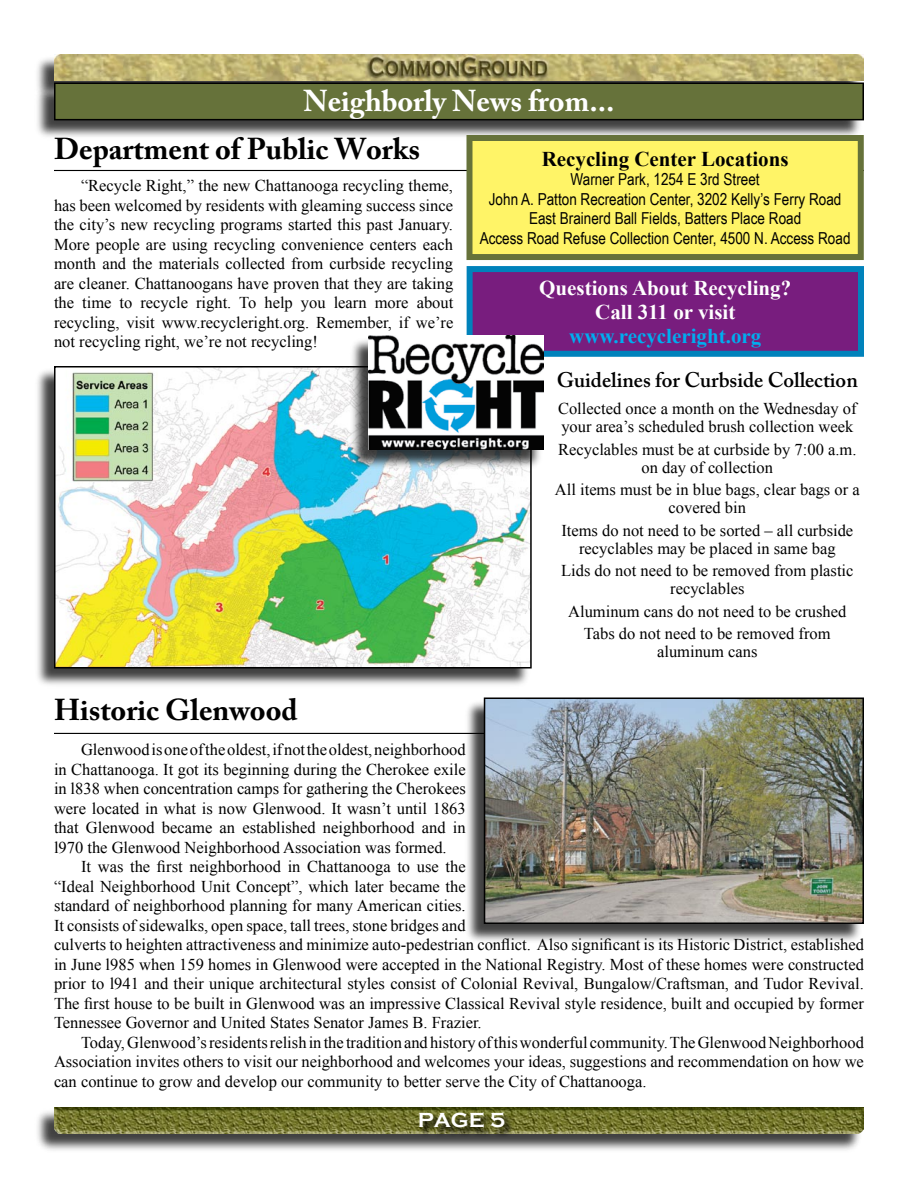
<style>
.page{position:relative;width:918px;height:1188px;background:#fff}
.page>*{position:absolute;margin:0;border:0;box-sizing:border-box;transform-origin:0 0}
.t1{font:700 30px "Adobe Caslon Pro";color:#000}
.t2{font:700 30px "Adobe Caslon Pro";color:#fff}
.t3{font:700 21px/24px "Times New Roman";color:#fff;text-align:center}
.t4{font:600 21px "Adobe Caslon Pro";color:#000}
.t5{font:700 21px "Times New Roman";color:#000}
.t6{font:700 21px "Times New Roman";color:#00adef}
.t7{font:700 21px "Copperplate Gothic";color:#fff}
.t8{font:16.5px/19.5px "Times New Roman";color:#000;text-align:center}
.t9{font:16.5px/19.5px "Arial Narrow";color:#000;text-align:center}
</style>
<div class="page">
<div style="left:34px;top:56px;width:829px;height:45px;background:#000;opacity:.75"></div>
<img style="left:54px;top:54px;width:810px;height:27px">
<div style="left:34px;top:1108px;width:829px;height:46px;background:#000;opacity:.75"></div>
<img style="left:54px;top:1107px;width:810px;height:27px">
<svg style="left:418px;top:1112px;width:97px;height:26px;background:#58592d"></svg>
<div style="left:34px;top:83px;width:829px;height:58px;background:#000;opacity:.75"></div>
<div style="left:55px;top:83px;width:808px;height:37px;background:#66723a"></div>
<div style="left:54px;top:82px;width:810px;height:38px;border:2px solid #000"></div>
<hr style="left:54px;top:170px;width:810px;height:1px;background:#000">
<hr style="left:54px;top:733px;width:810px;height:1px;background:#000">
<div style="left:464px;top:699px;width:399px;height:244px;background:#000;opacity:.75"></div>
<img style="left:487px;top:701px;width:374px;height:220px">
<div style="left:484px;top:698px;width:380px;height:226px;border:2px solid #000"></div>
<div style="left:470px;top:269px;width:391px;height:85px;background:#781d7e"></div>
<div style="left:467px;top:266px;width:397px;height:91px;border:6px solid #0082bb"></div>
<div style="left:470px;top:138px;width:391px;height:119px;background:#fff467"></div>
<div style="left:466px;top:135px;width:398px;height:125px;border:6px solid #66723a"></div>
<div style="left:34px;top:368px;width:497px;height:321px;background:#000;opacity:.75"></div>
<img style="left:57px;top:369px;width:472px;height:297px">
<div style="left:54px;top:366px;width:478px;height:303px;border:2px solid #000"></div>
<div style="left:349px;top:337px;width:194px;height:132px;background:#000;opacity:.75"></div>
<img style="left:369px;top:336px;width:175px;height:114px">
<svg style="left:491px;top:1113px;width:13px;height:15px"></svg>
<h1 class="t2" style="left:303px;top:83px;width:313px">Neighborly News from...</h1>
<h1 class="t1" style="left:54px;top:131px;width:368px">Department of Public Works</h1>
<p class="t5" style="left:542px;top:144px;width:248px">Recycling Center Locations</p>
<p class="t9" style="left:480px;top:169px;width:372px">Warner Park, 1254 E 3rd Street<br>John A. Patton Recreation Center, 3202 Kelly’s Ferry Road East Brainerd Ball Fields, Batters Place Road<br>Access Road Refuse Collection Center, 4500 N. Access Road</p>
<p class="t8" style="left:54px;top:176px;width:401px;text-align:justify;text-indent:27px">“Recycle Right,” the new Chattanooga recycling theme, has been welcomed by residents with gleaming success since the city’s new recycling programs started this past January.<br>More people are using recycling convenience centers each month and the materials collected from curbside recycling are cleaner. Chattanoogans have proven that they are taking the time to recycle right. To help you learn more about recycling, visit www.recycleright.org. Remember, if we’re not recycling right, we’re not recycling!</p>
<p class="t3" style="left:539px;top:275px;width:254px">Questions About Recycling?<br>Call 311 or visit</p>
<p class="t6" style="left:569px;top:321px;width:194px">www.recycleright.org</p>
<h1 class="t1" style="left:54px;top:692px;width:245px">Historic Glenwood</h1>
<p class="t4" style="left:557px;top:368px;width:303px">Guidelines for Curbside Collection</p>
<p class="t8" style="left:558px;top:399px;width:300px;line-height:18px;text-align:left">Collected once a month on the Wednesday of your area’s scheduled brush collection week</p>
<p class="t8" style="left:558px;top:440px;width:300px;line-height:18px">Recyclables must be at curbside by 7:00 a.m. on day of collection</p>
<p class="t8" style="left:555px;top:480px;width:306px;line-height:18px">All items must be in blue bags, clear bags or a covered bin</p>
<p class="t8" style="left:561px;top:521px;width:293px;line-height:18px">Items do not need to be sorted – all curbside recyclables may be placed in same bag</p>
<p class="t8" style="left:561px;top:561px;width:294px;line-height:18px">Lids do not need to be removed from plastic recyclables</p>
<p class="t8" style="left:568px;top:600px;width:280px;line-height:22.5px">Aluminum cans do not need to be crushed<br>Tabs do not need to be removed from</p>
<p class="t8" style="left:657px;top:642px;width:102px">aluminum cans</p>
<p class="t8" style="left:54px;top:740px;width:413px;text-align:justify;text-indent:27px">Glenwood is one of the oldest, if not the oldest, neighborhood in Chattanooga. It got its beginning during the Cherokee exile in l838 when concentration camps for gathering the Cherokees were located in what is now Glenwood. It wasn’t until 1863 that Glenwood became an established neighborhood and in l970 the Glenwood Neighborhood Association was formed.</p>
<p class="t8" style="left:54px;top:857px;width:812px;text-align:left;text-indent:27px">It was the first neighborhood in Chattanooga to use the<br>“Ideal Neighborhood Unit Concept”, which later became the<br>standard of neighborhood planning for many American cities.<br>It consists of sidewalks, open space, tall trees, stone bridges and<br>culverts to heighten attractiveness and minimize auto-pedestrian conflict. Also significant is its Historic District, established in June l985 when 159 homes in Glenwood were accepted in the National Registry. Most of these homes were constructed prior to l941 and their unique architectural styles consist of Colonial Revival, Bungalow/Craftsman, and Tudor Revival.<br>The first house to be built in Glenwood was an impressive Classical Revival style residence, built and occupied by former Tennessee Governor and United States Senator James B. Frazier.</p>
<p class="t8" style="left:54px;top:1032px;width:811px;text-align:justify;text-indent:27px">Today, Glenwood’s residents relish in the tradition and history of this wonderful community. The Glenwood Neighborhood Association invites others to visit our neighborhood and welcomes your ideas, suggestions and recommendation on how we can continue to grow and develop our community to better serve the City of Chattanooga.</p>
<p class="t7" style="left:418px;top:1109px;width:69px">PAGE</p>
</div>
